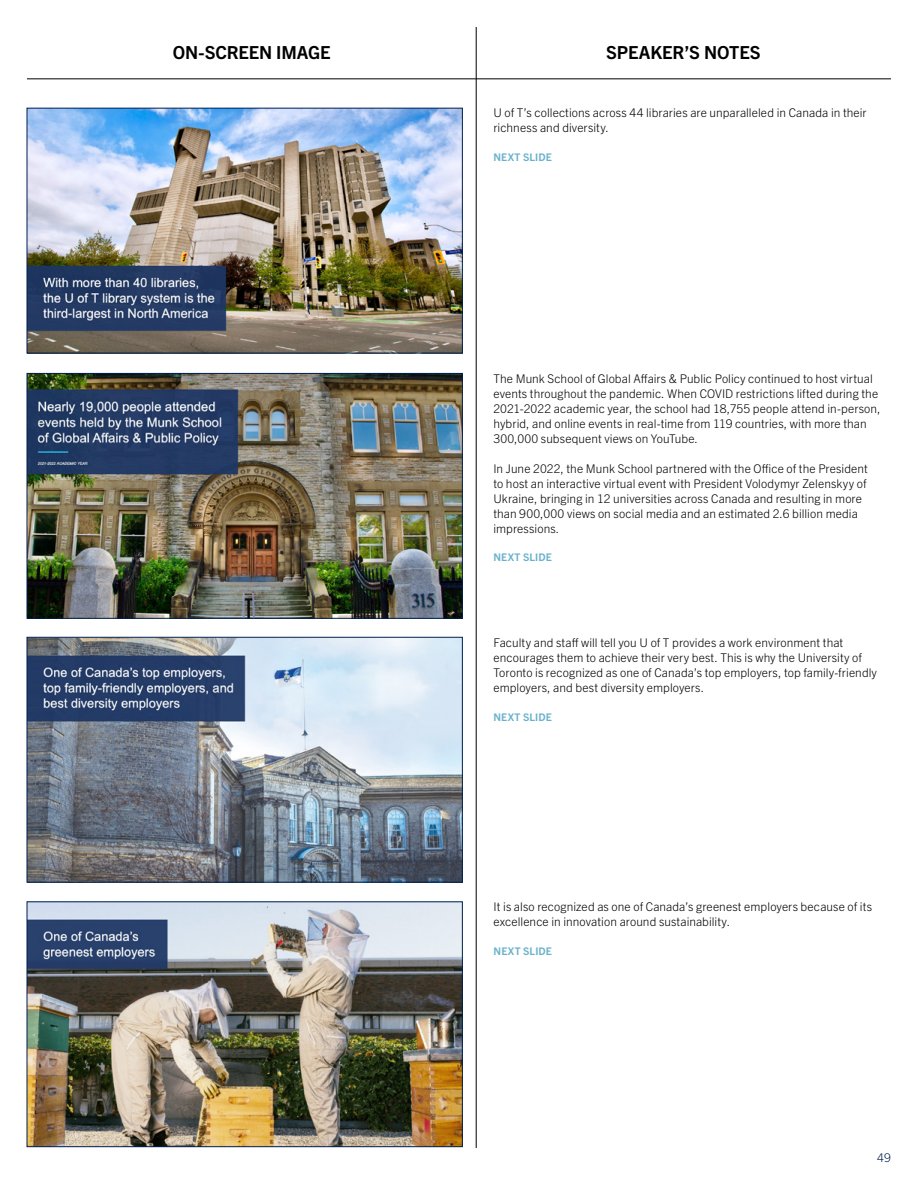
<style>
.page{position:relative;width:918px;height:1188px;background:#fff}
.page>*{position:absolute;margin:0;border:0;box-sizing:border-box;transform-origin:0 0}
.t1{font:700 18px "Trade Gothic Next LT Pro";letter-spacing:-.01em;color:#000}
.t2{font:300 12px/15px "Trade Gothic Next LT Pro";letter-spacing:.005em;color:#000}
.t3{font:300 12px "Trade Gothic Next LT Pro";color:#001f4e}
.t4{font:700 10.5px "Trade Gothic Next LT Pro";letter-spacing:.015em;color:#69b1ca}
</style>
<div class="page">
<hr style="left:27px;top:79px;width:864px;height:1px;background:#000">
<hr style="left:476px;top:27px;width:1px;height:1121px;background:#000">
<img style="left:29px;top:110px;width:431px;height:241px">
<div style="left:27px;top:108px;width:435px;height:245px;border:1px solid #001f4e"></div>
<img style="left:29px;top:375px;width:431px;height:241px">
<div style="left:27px;top:373px;width:435px;height:245px;border:1px solid #001f4e"></div>
<img style="left:29px;top:904px;width:431px;height:241px">
<div style="left:27px;top:902px;width:435px;height:245px;border:1px solid #001f4e"></div>
<img style="left:29px;top:639px;width:431px;height:241px">
<div style="left:27px;top:637px;width:435px;height:245px;border:1px solid #001f4e"></div>
<h1 class="t1" style="left:173px;top:40px;width:159px">ON-SCREEN IMAGE</h1>
<h1 class="t1" style="left:606px;top:40px;width:156px">SPEAKER’S NOTES</h1>
<p class="t2" style="left:493px;top:105px;width:375px">U of T’s collections across 44 libraries are unparalleled in Canada in their richness and diversity.</p>
<p class="t4" style="left:493px;top:150px;width:60px">NEXT SLIDE</p>
<p class="t2" style="left:493px;top:370px;width:389px">The Munk School of Global Affairs &amp; Public Policy continued to host virtual events throughout the pandemic. When COVID restrictions lifted during the 2021-2022 academic year, the school had 18,755 people attend in-person, hybrid, and online events in real-time from 119 countries, with more than 300,000 subsequent views on YouTube.</p>
<p class="t2" style="left:493px;top:460px;width:376px">In June 2022, the Munk School partnered with the Office of the President to host an interactive virtual event with President Volodymyr Zelenskyy of Ukraine, bringing in 12 universities across Canada and resulting in more than 900,000 views on social media and an estimated 2.6 billion media impressions.</p>
<p class="t4" style="left:493px;top:550px;width:60px">NEXT SLIDE</p>
<p class="t2" style="left:493px;top:635px;width:385px">Faculty and staff will tell you U of T provides a work environment that encourages them to achieve their very best. This is why the University of Toronto is recognized as one of Canada’s top employers, top family-friendly employers, and best diversity employers.</p>
<p class="t4" style="left:493px;top:710px;width:60px">NEXT SLIDE</p>
<p class="t2" style="left:494px;top:898px;width:380px">It is also recognized as one of Canada’s greenest employers because of its excellence in innovation around sustainability.</p>
<p class="t4" style="left:494px;top:943px;width:60px">NEXT SLIDE</p>
<p class="t3" style="left:877px;top:1149px;width:15px">49</p>
</div>
